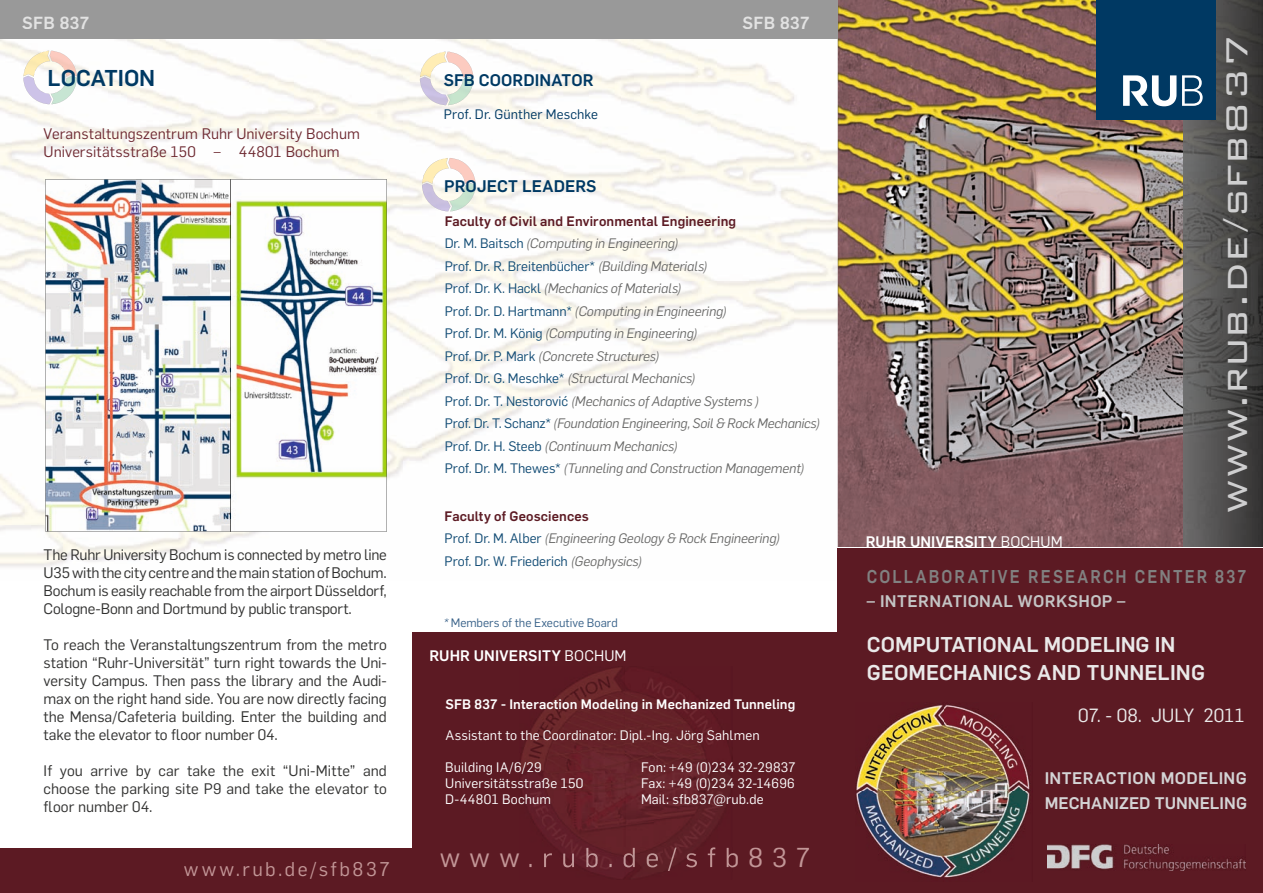
<style>
.page{position:relative;width:1263px;height:893px;background:#fff}
.page>*{position:absolute;margin:0;border:0;box-sizing:border-box;transform-origin:0 0}
.t1{font:300 45px "Bank Gothic BT";color:#cfcfd0}
.t2{font:700 22.5px "Rub Flama";color:#003963}
.t3{font:700 21px/28.5px "Rub Flama";letter-spacing:.005em;color:#eae9e9}
.t4{font:19.5px "Rub Flama";letter-spacing:.135em;color:#c29697}
.t5{font:18.75px "Rub Flama";letter-spacing:-.005em;color:#eae9e9}
.t6{font:700 18.15px "Rub Flama";letter-spacing:.135em;color:#818181;scale:.88 1}
.t7{font:700 17.25px "Rub Flama";letter-spacing:.02em;color:#e2e2e2}
.t8{font:700 16.5px/25.5px "Rub Flama";letter-spacing:.015em;color:#d4d4d5}
.t9{font:700 16.5px "Rub Flama";letter-spacing:.005em;color:#003963}
.t10{font:700 16.5px "Rub Flama";letter-spacing:.025em;color:#c4c5c5}
.t11{font:15px/18px "Rub Flama";letter-spacing:-.005em;color:#313130;text-align:justify}
.t12{font:15px/18px "Rub Flama";letter-spacing:.005em;color:#6f2b33}
.t13{font:700 15px "Rub Flama";letter-spacing:.005em;color:#fff}
.t14{font:italic 13.5px/22.5px "Rub Flama";letter-spacing:-.01em;color:#686867}
.t15{font:13.5px/16.2px "Rub Flama";letter-spacing:.01em;color:#fff;text-align:justify}
.t16{font:700 13.5px "Rub Flama";letter-spacing:.01em;color:#fff}
.t17{font:13.5px "Rub Flama";letter-spacing:.01em;color:#003963}
.t18{font:12px "Rub Flama";letter-spacing:.005em;color:#396289}
.s1{font-weight:700;font-style:normal;color:#5c1a23}
.s2{font-style:normal;color:#124c75}
.s3{font-style:italic}
.s4{font-weight:400}
.s5{font-size:40.05px}
</style>
<div class="page">
<img style="left:0;top:38px;width:838px;height:543px">
<img style="left:838px;top:0;width:425px;height:547px">
<div style="left:412px;top:633px;width:426px;height:260px;background:#5c1a23"></div>
<div style="left:838px;top:547px;width:425px;height:346px;background:#5c1a23"></div>
<img style="left:23px;top:51px;width:54px;height:53px">
<img style="left:23px;top:76px;width:29px;height:28px">
<img style="left:420px;top:52px;width:53px;height:53px">
<img style="left:420px;top:77px;width:28px;height:28px">
<img style="left:422px;top:158px;width:26px;height:25px">
<img style="left:448px;top:158px;width:27px;height:53px">
<img style="left:422px;top:183px;width:28px;height:28px">
<img style="left:520px;top:668px;width:203px;height:179px">
<div style="left:0;top:0;width:838px;height:38px;background:#999"></div>
<div style="left:0;top:849px;width:413px;height:44px;background:#5c1a23"></div>
<div style="left:1097px;top:0;width:119px;height:119px;background:#003963"></div>
<svg style="left:1182px;top:75px;width:21px;height:31px"></svg>
<svg style="left:1123px;top:75px;width:53px;height:31px"></svg>
<img style="left:519px;top:847px;width:213px;height:24px">
<hr style="left:838px;top:547px;width:425px;height:1px;background:#fff">
<img style="left:856px;top:704px;width:175px;height:175px">
<img style="left:1047px;top:845px;width:198px;height:25px">
<img style="left:45px;top:179px;width:342px;height:352px">
<img style="left:230px;top:180px;width:1px;height:351px">
<p class="t7" style="left:22px;top:10px;width:69px">SFB 837</p>
<p class="t7" style="left:742px;top:10px;width:69px">SFB 837</p>
<h2 class="t2" style="left:48px;top:61px;width:109px">LOCATION</h2>
<p class="t9" style="left:444px;top:68px;width:151px">SFB COORDINATOR</p>
<p class="t17" style="left:444px;top:104px;width:156px">Prof. Dr. Günther Meschke</p>
<p class="t12" style="left:44px;top:123px;width:318px">Veranstaltungszentrum Ruhr University Bochum<br>Universitätsstraße 150 – 44801 Bochum</p>
<p class="t11" style="left:44px;top:545px;width:345px">The Ruhr University Bochum is connected by metro line U35 with the city centre and the main station of Bochum.<br>Bochum is easily reachable from the airport Düsseldorf, Cologne-Bonn and Dortmund by public transport.</p>
<p class="t11" style="left:44px;top:635px;width:345px">To reach the Veranstaltungszentrum from the metro station “Ruhr-Universität” turn right towards the Uni&shy;versity Campus. Then pass the library and the Audi&shy;max on the right hand side. You are now directly facing the Mensa/Cafeteria building. Enter the building and take the elevator to floor number 04.</p>
<p class="t11" style="left:44px;top:761px;width:345px">If you arrive by car take the exit “Uni-Mitte” and choose the parking site P9 and take the elevator to floor number 04.</p>
<h3 class="t4" style="left:184px;top:856px;width:208px">www.rub.de/sfb837</h3>
<p class="t9" style="left:444px;top:174px;width:154px">PROJECT LEADERS</p>
<p class="t14" style="left:445px;top:209px;width:377px"><span class="s1">Faculty of Civil and Environmental Engineering<br></span><span class="s2">Dr. M. Baitsch</span> (Computing in Engineering)<br><span class="s2">Prof. Dr. R. Breitenbücher*</span> (Building Materials)<br><span class="s2">Prof. Dr. K. Hackl</span> (Mechanics of Materials)<br><span class="s2">Prof. Dr. D. Hartmann*</span> (Computing in Engineering)<br><span class="s2">Prof. Dr. M. König</span> (Computing in Engineering)<br><span class="s2">Prof. Dr. P. Mark</span> (Concrete Structures)<br><span class="s2">Prof. Dr. G. Meschke*</span> (Structural Mechanics)<br><span class="s2">Prof. Dr. T. Nestorović</span> (Mechanics of Adaptive Systems )<br><span class="s2">Prof. Dr. T. Schanz*</span> (Foundation Engineering, Soil &amp; Rock Mechanics)<br><span class="s2">Prof. Dr. H. Steeb</span> (Continuum Mechanics)<br><span class="s2">Prof. Dr. M. Thewes*</span> (Tunneling and Construction Management)</p>
<p class="t14" style="left:445px;top:504px;width:337px"><span class="s1">Faculty of Geosciences<br></span><span class="s2">Prof. Dr. M. Alber</span> (Engineering Geology &amp; Rock Engineering)<br><span class="s2">Prof. Dr. W. Friederich</span> (Geophysics)</p>
<p class="t18" style="left:443px;top:615px;width:176px"><span class="s3">*</span> Members of the Executive Board</p>
<p class="t13" style="left:429px;top:645px;width:199px">RUHR UNIVERSITY <span class="s4">BOCHUM</span></p>
<p class="t16" style="left:446px;top:695px;width:351px">SFB 837 - Interaction Modeling in Mechanized Tunneling</p>
<p class="t15" style="left:446px;top:726px;width:315px">Assistant to the Coordinator: Dipl.-Ing. Jörg Sahlmen</p>
<p class="t15" style="left:445px;top:758px;width:140px;text-align:left">Building IA/6/29<br>Universitätsstraße 150<br>D-44801 Bochum</p>
<p class="t15" style="left:641px;top:758px;width:156px">Fon: +49 (0)234 32-29837<br>Fax: +49 (0)234 32-14696<br>Mail: sfb837@rub.de</p>
<p class="t13" style="left:866px;top:531px;width:199px">RUHR UNIVERSITY <span class="s4">BOCHUM</span></p>
<h1 class="t1" style="left:1211px;top:513px;width:480px;rotate:-90deg">www.rub.de/sfb<span class="s5">837</span></h1>
<h3 class="t6" style="left:867px;top:564px;width:433px">COLLABORATIVE RESEARCH CENTER 837</h3>
<p class="t10" style="left:867px;top:590px;width:260px">– INTERNATIONAL WORKSHOP –</p>
<h3 class="t3" style="left:867px;top:629px;width:340px">COMPUTATIONAL MODELING IN<br>GEOMECHANICS AND TUNNELING</h3>
<h3 class="t5" style="left:1078px;top:702px;width:168px">07. - 08. JULY 2011</h3>
<p class="t8" style="left:1045px;top:764px;width:204px">INTERACTION MODELING<br>MECHANIZED TUNNELING</p>
</div>
